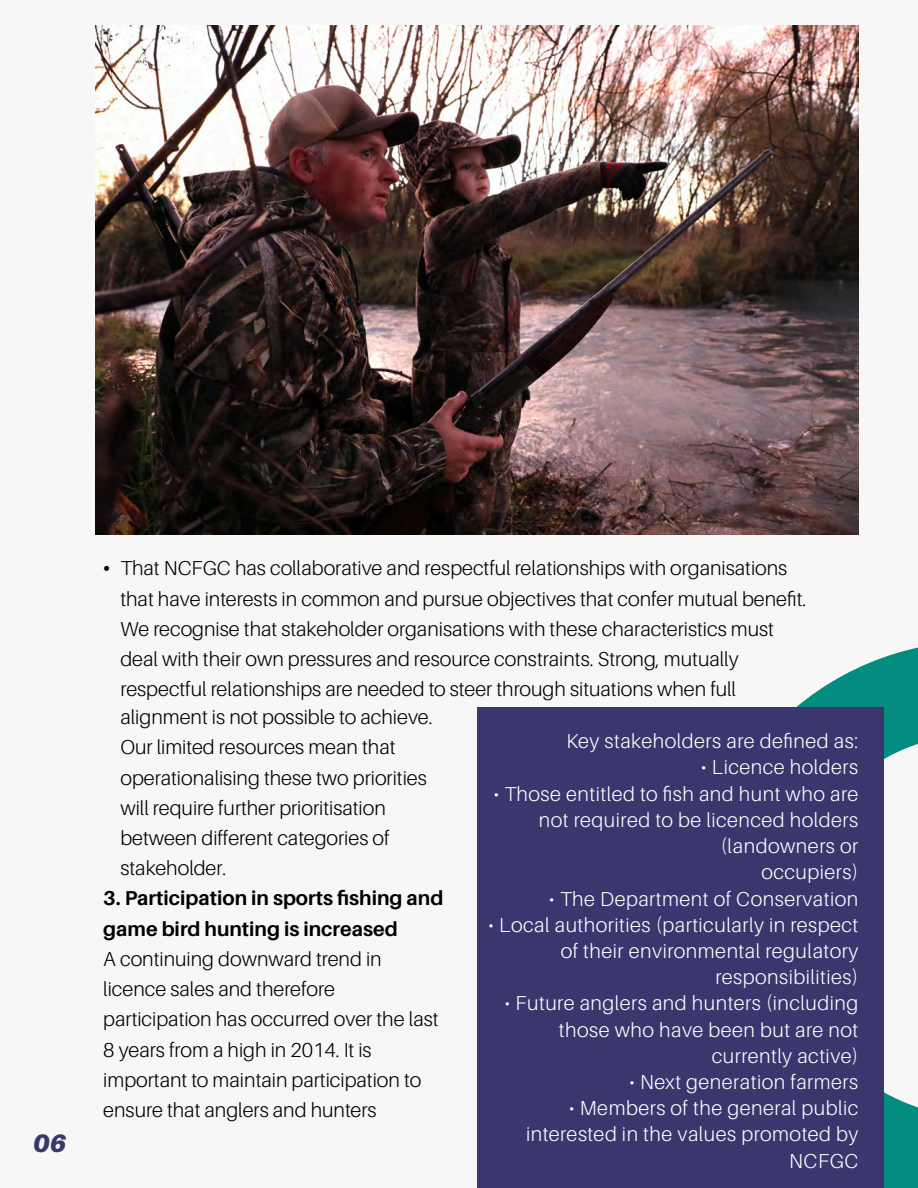
<style>
.page{position:relative;width:918px;height:1188px;background:#f7f7f7}
.page>*{position:absolute;margin:0;border:0;box-sizing:border-box;transform-origin:0 0}
.t1{font:italic 900 25.2px "Aileron";color:#3a366e}
.t2{font:300 20.1px/30.3px "Aileron";color:#000}
.t3{font:300 20.1px/26.2px "Aileron";letter-spacing:.025em;color:#fff;text-align:right}
.t4{font:700 20.1px/30.3px "Aileron";color:#000}
.s1{font-family:"Times New Roman";font-weight:400}
</style>
<div class="page">
<svg style="left:581px;top:528px;width:337px;height:660px"></svg>
<div style="left:477px;top:707px;width:406px;height:481px;background:#3a366e"></div>
<img style="left:95px;top:26px;width:763px;height:508px">
<p class="t1" style="left:33px;top:1129px;width:35px">06</p>
<p class="t2" style="left:120px;top:554px;width:687px;text-indent:-17px"><span class="s1">•</span> That NCFGC has collaborative and respectful relationships with organisations that have interests in common and pursue objectives that confer mutual benefit.<br>We recognise that stakeholder organisations with these characteristics must deal with their own pressures and resource constraints. Strong, mutually respectful relationships are needed to steer through situations when full</p>
<p class="t2" style="left:120px;top:702px;width:314px">alignment is not possible to achieve.<br>Our limited resources mean that operationalising these two priorities will require further prioritisation between different categories of stakeholder.</p>
<p class="t4" style="left:103px;top:883px;width:342px">3. Participation in sports fishing and game bird hunting is increased</p>
<p class="t2" style="left:103px;top:944px;width:337px">A continuing downward trend in licence sales and therefore participation has occurred over the last 8 years from a high in 2014. It is important to maintain participation to ensure that anglers and hunters</p>
<p class="t3" style="left:567px;top:728px;width:293px">Key stakeholders are defined as:</p>
<p class="t3" style="left:701px;top:755px;width:159px">• Licence holders</p>
<p class="t3" style="left:493px;top:781px;width:366px">• Those entitled to fish and hunt who are not required to be licenced holders (landowners or<br>occupiers)</p>
<p class="t3" style="left:549px;top:886px;width:311px">• The Department of Conservation</p>
<p class="t3" style="left:488px;top:912px;width:372px">• Local authorities (particularly in respect of their environmental regulatory responsibilities)</p>
<p class="t3" style="left:504px;top:990px;width:355px">• Future anglers and hunters (including those who have been but are not currently active)</p>
<p class="t3" style="left:629px;top:1069px;width:231px">• Next generation farmers</p>
<p class="t3" style="left:526px;top:1095px;width:334px">• Members of the general public interested in the values promoted by<br>NCFGC</p>
</div>
